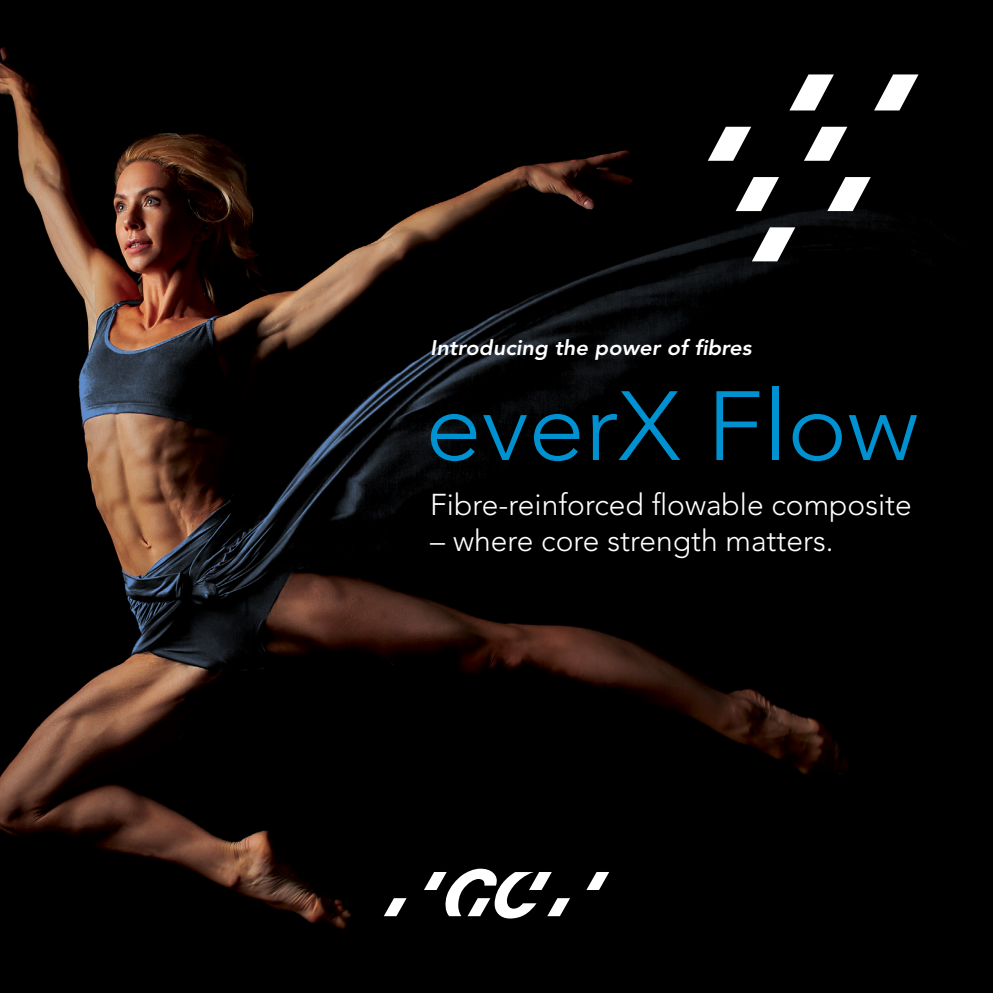
<style>
.page{position:relative;width:993px;height:993px;background:#fff}
.page>*{position:absolute;margin:0;border:0;box-sizing:border-box;transform-origin:0 0}
.t1{font:300 96.95px "Avenir";color:#0091d1;scale:1.04 1}
.t2{font:300 29.93px "Avenir";color:#fff}
.t3{font:italic 800 21px "Avenir";color:#fff;scale:1.04 1}
</style>
<div class="page">
<img style="left:0;top:0;width:992px;height:992px">
<svg style="left:789px;top:74px;width:44px;height:36px"></svg>
<svg style="left:707px;top:127px;width:44px;height:34px"></svg>
<svg style="left:735px;top:177px;width:43px;height:34px"></svg>
<svg style="left:873px;top:74px;width:45px;height:36px"></svg>
<svg style="left:803px;top:127px;width:44px;height:34px"></svg>
<svg style="left:827px;top:177px;width:43px;height:34px"></svg>
<svg style="left:751px;top:227px;width:44px;height:34px"></svg>
<svg style="left:383px;top:897px;width:23px;height:18px"></svg>
<svg style="left:586px;top:871px;width:23px;height:18px"></svg>
<svg style="left:424px;top:868px;width:146px;height:50px"></svg>
<p class="t3" style="left:430px;top:335px;width:310px">Introducing the power of fibres</p>
<h1 class="t1" style="left:425px;top:369px;width:475px">everX Flow</h1>
<p class="t2" style="left:430px;top:486px;width:483px">Fibre-reinforced flowable composite</p>
<p class="t2" style="left:430px;top:522px;width:405px">– where core strength matters.</p>
</div>
